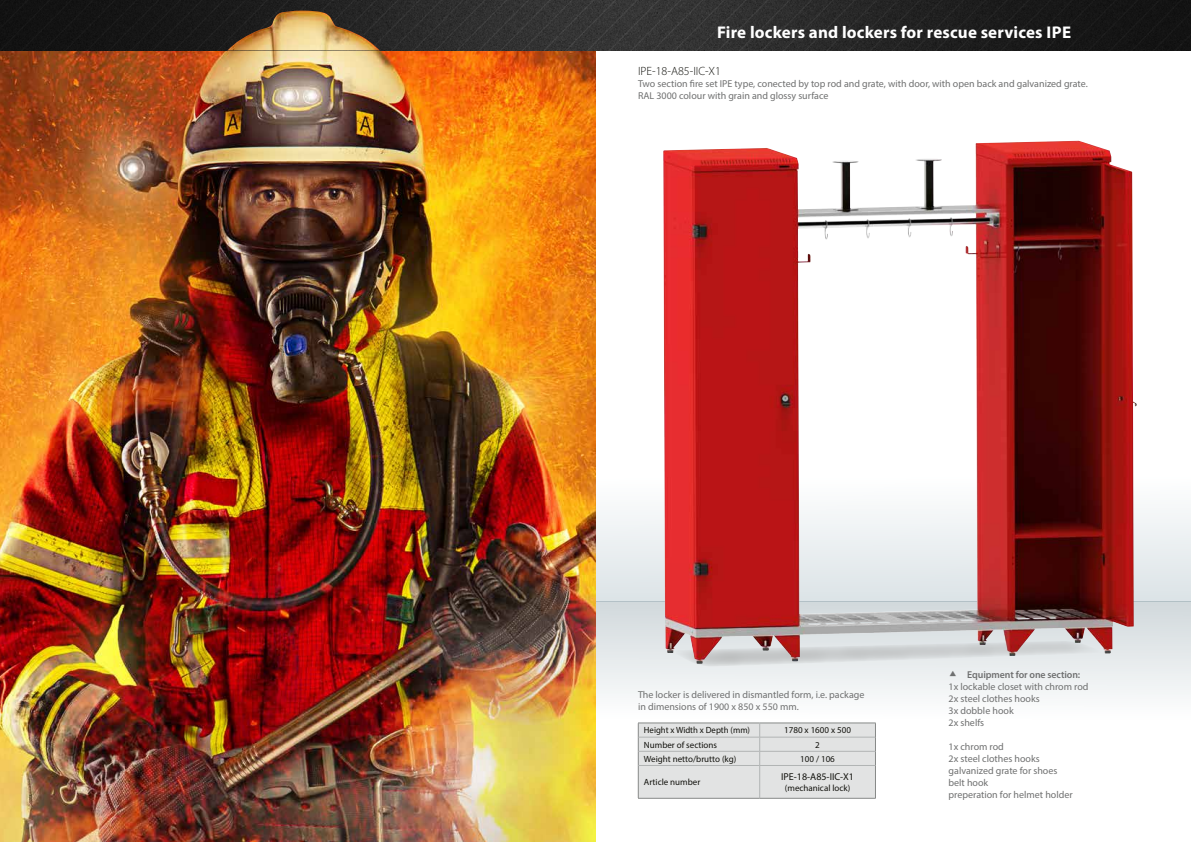
<style>
.page{position:relative;width:1191px;height:842px;background:#fff}
.page>*{position:absolute;margin:0;border:0;box-sizing:border-box;transform-origin:0 0}
.t1{font:700 17px "Myriad Pro";letter-spacing:.01em;color:#fff}
.t2{font:300 12px "Myriad Pro";color:#12120d}
.t3{font:10px/12px "Myriad Pro";color:#6f7070}
.t4{font:600 10px "Myriad Pro";letter-spacing:-.01em;color:#6f7070}
.t5{font:10px "Myriad Pro";color:#12120d}
.t6{font:9px "Myriad Pro";color:#12120d}
.s1{font-family:"Blackoak Std";font-weight:400;font-size:14px;color:#12120d}
</style>
<div class="page">
<div style="left:595px;top:462px;width:596px;height:139px;background:linear-gradient(to bottom,#fff,#dce4e7)"></div>
<div style="left:595px;top:601px;width:596px;height:131px;background:linear-gradient(to bottom,#d1d8dc,#fff)"></div>
<img style="left:663px;top:141px;width:473px;height:523px">
<img style="left:0;top:51px;width:595px;height:791px">
<img style="left:0;top:0;width:1191px;height:51px">
<hr style="left:638px;top:798px;width:121px;height:1px;background:#878988">
<hr style="left:759px;top:798px;width:116px;height:1px;background:#878988">
<svg style="left:638px;top:723px;width:238px;height:75px;background:#dfe0e0"></svg>
<hr style="left:638px;top:765px;width:121px;height:1px;background:#b1b4b4">
<hr style="left:759px;top:765px;width:116px;height:1px;background:#b1b4b4">
<hr style="left:759px;top:766px;width:1px;height:32px;background:#b1b4b4">
<img style="left:227px;top:11px;width:153px;height:40px">
<svg style="left:674px;top:641px;width:428px;height:35px;background:#dad5d7"></svg>
<h1 class="t1" style="left:717px;top:21px;width:461px">Fire lockers and lockers for rescue services IPE <span class="s1">NEW</span></h1>
<p class="t2" style="left:638px;top:64px;width:84px">IPE-18-A85-IIC-X1</p>
<p class="t3" style="left:638px;top:78px;width:451px">Two section fire set IPE type, conected by top rod and grate, with door, with open back and galvanized grate.<br>RAL 3000 colour with grain and glossy surface</p>
<p class="t3" style="left:638px;top:689px;width:228px">The locker is delivered in dismantled form, i.e. package in dimensions of 1900 x 850 x 550 mm.</p>
<p class="t6" style="left:644px;top:725px;width:108px">Height x Width x Depth (mm)</p>
<p class="t6" style="left:784px;top:725px;width:68px">1780 x 1600 x 500</p>
<p class="t6" style="left:644px;top:739px;width:75px">Number of sections</p>
<p class="t6" style="left:815px;top:739px;width:6px">2</p>
<p class="t6" style="left:644px;top:753px;width:94px">Weight netto/brutto (kg)</p>
<p class="t6" style="left:800px;top:753px;width:36px">100 / 106</p>
<p class="t6" style="left:644px;top:777px;width:58px">Article number</p>
<p class="t5" style="left:781px;top:771px;width:74px">IPE-18-A85-IIC-X1</p>
<p class="t6" style="left:785px;top:782px;width:67px">(mechanical lock)</p>
<p class="t4" style="left:967px;top:668px;width:114px">Equipment for one section:</p>
<p class="t3" style="left:948px;top:680px;width:141px">1x lockable closet with chrom rod<br>2x steel clothes hooks<br>3x dobble hook<br>2x shelfs</p>
<p class="t3" style="left:948px;top:740px;width:126px">1x chrom rod<br>2x steel clothes hooks galvanized grate for shoes belt hook<br>preperation for helmet holder</p>
</div>
